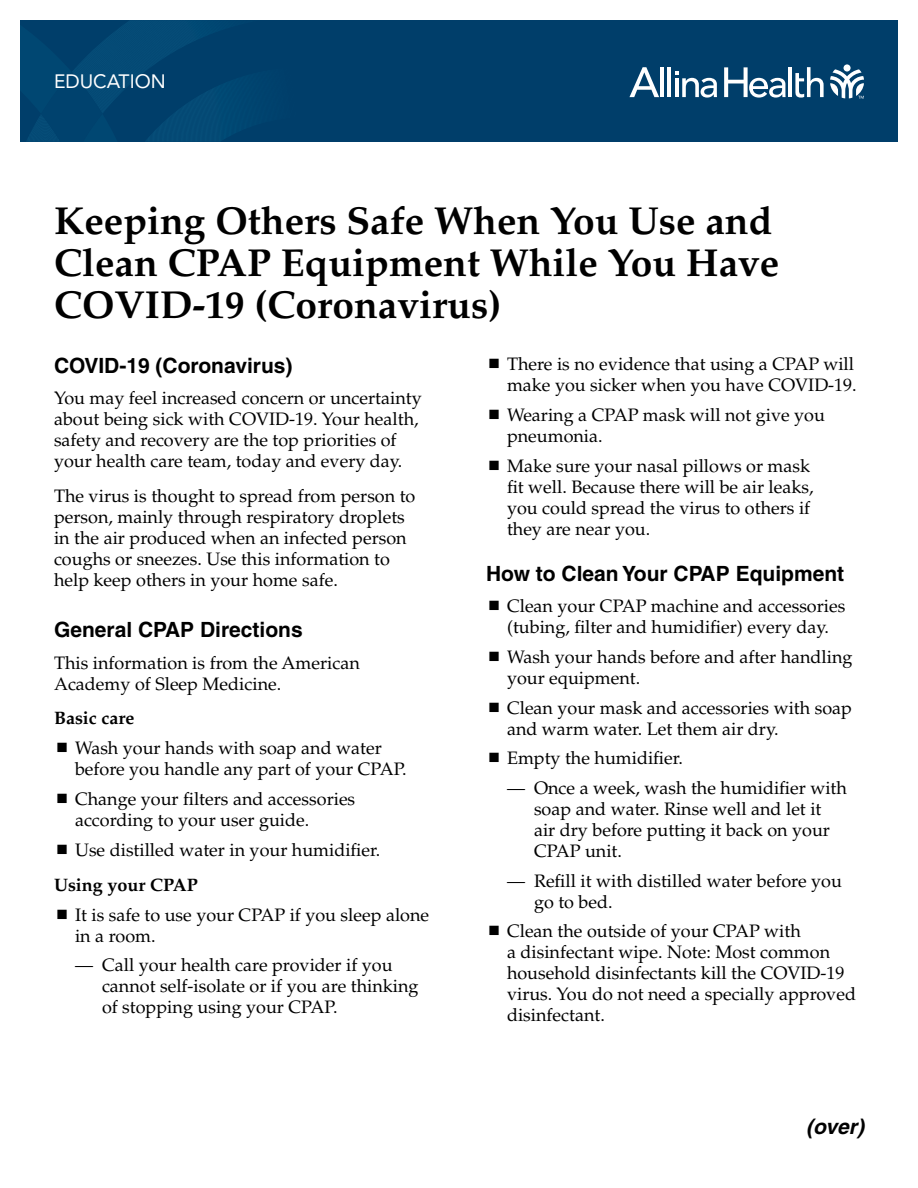
<style>
.page{position:relative;width:918px;height:1188px;background:#fff}
.page>*{position:absolute;margin:0;border:0;box-sizing:border-box;transform-origin:0 0}
.t1{font:700 39px/42px "Palatino";color:#000}
.t2{font:700 21px "Helvetica";color:#000}
.t3{font:italic 700 21px "Helvetica";color:#000}
.t4{font:19.2px "Avenir LT Std";color:#fff}
.t5{font:18px/21px "Palatino";color:#000}
.t6{font:700 18px "Palatino";color:#000}
</style>
<div class="page">
<div style="left:20px;top:20px;width:878px;height:122px;background:#003e6a"></div>
<svg style="left:27px;top:20px;width:214px;height:122px"></svg>
<svg style="left:830px;top:69px;width:34px;height:30px"></svg>
<div style="left:844px;top:64px;width:7px;height:8px;background:#fff;border-radius:50%"></div>
<hr style="left:660px;top:67px;width:4px;height:30px;background:#fff">
<hr style="left:667px;top:67px;width:4px;height:30px;background:#fff">
<hr style="left:789px;top:67px;width:3px;height:30px;background:#fff">
<svg style="left:795px;top:67px;width:29px;height:31px"></svg>
<svg style="left:675px;top:71px;width:42px;height:27px"></svg>
<svg style="left:629px;top:67px;width:30px;height:30px"></svg>
<svg style="left:724px;top:67px;width:62px;height:31px"></svg>
<p class="t4" style="left:54px;top:70px;width:113px">EDUCATION</p>
<h1 class="t1" style="left:54px;top:200px;width:727px">Keeping Others Safe When You Use and<br>Clean CPAP Equipment While You Have<br>COVID-19 (Coronavirus)</h1>
<p class="t2" style="left:54px;top:352px;width:240px">COVID-19 (Coronavirus)</p>
<p class="t5" style="left:54px;top:388px;width:369px">You may feel increased concern or uncertainty about being sick with COVID-19. Your health, safety and recovery are the top priorities of your health care team, today and every day.</p>
<p class="t5" style="left:54px;top:486px;width:363px">The virus is thought to spread from person to person, mainly through respiratory droplets in the air produced when an infected person coughs or sneezes. Use this information to help keep others in your home safe.</p>
<p class="t2" style="left:54px;top:617px;width:250px">General CPAP Directions</p>
<p class="t5" style="left:54px;top:652px;width:307px">This information is from the American<br>Academy of Sleep Medicine.</p>
<p class="t6" style="left:54px;top:708px;width:82px">Basic care</p>
<p class="t5" style="left:75px;top:738px;width:333px">Wash your hands with soap and water before you handle any part of your CPAP.</p>
<p class="t5" style="left:75px;top:789px;width:282px">Change your filters and accessories according to your user guide.</p>
<p class="t5" style="left:75px;top:839px;width:307px">Use distilled water in your humidifier.</p>
<p class="t6" style="left:54px;top:874px;width:145px">Using your CPAP</p>
<p class="t5" style="left:75px;top:904px;width:356px">It is safe to use your CPAP if you sleep alone in a room.</p>
<p class="t5" style="left:102px;top:955px;width:318px;text-indent:-27px">— Call your health care provider if you cannot self-isolate or if you are thinking of stopping using your CPAP.</p>
<p class="t5" style="left:507px;top:354px;width:351px">There is no evidence that using a CPAP will make you sicker when you have COVID-19.</p>
<p class="t5" style="left:507px;top:405px;width:319px">Wearing a CPAP mask will not give you pneumonia.</p>
<p class="t5" style="left:507px;top:455px;width:308px">Make sure your nasal pillows or mask fit well. Because there will be air leaks, you could spread the virus to others if they are near you.</p>
<p class="t2" style="left:486px;top:560px;width:360px">How to Clean Your CPAP Equipment</p>
<p class="t5" style="left:507px;top:596px;width:340px">Clean your CPAP machine and accessories (tubing, filter and humidifier) every day.</p>
<p class="t5" style="left:507px;top:647px;width:347px">Wash your hands before and after handling your equipment.</p>
<p class="t5" style="left:507px;top:697px;width:347px">Clean your mask and accessories with soap and warm water. Let them air dry.</p>
<p class="t5" style="left:507px;top:748px;width:178px">Empty the humidifier.</p>
<p class="t5" style="left:534px;top:778px;width:315px;text-indent:-27px">— Once a week, wash the humidifier with soap and water. Rinse well and let it air dry before putting it back on your<br>CPAP unit.</p>
<p class="t5" style="left:534px;top:870px;width:309px;text-indent:-27px">— Refill it with distilled water before you go to bed.</p>
<p class="t5" style="left:507px;top:921px;width:351px">Clean the outside of your CPAP with<br>a disinfectant wipe. Note: Most common household disinfectants kill the COVID-19 virus. You do not need a specially approved disinfectant.</p>
<p class="t3" style="left:806px;top:1114px;width:59px">(over)</p>
</div>
